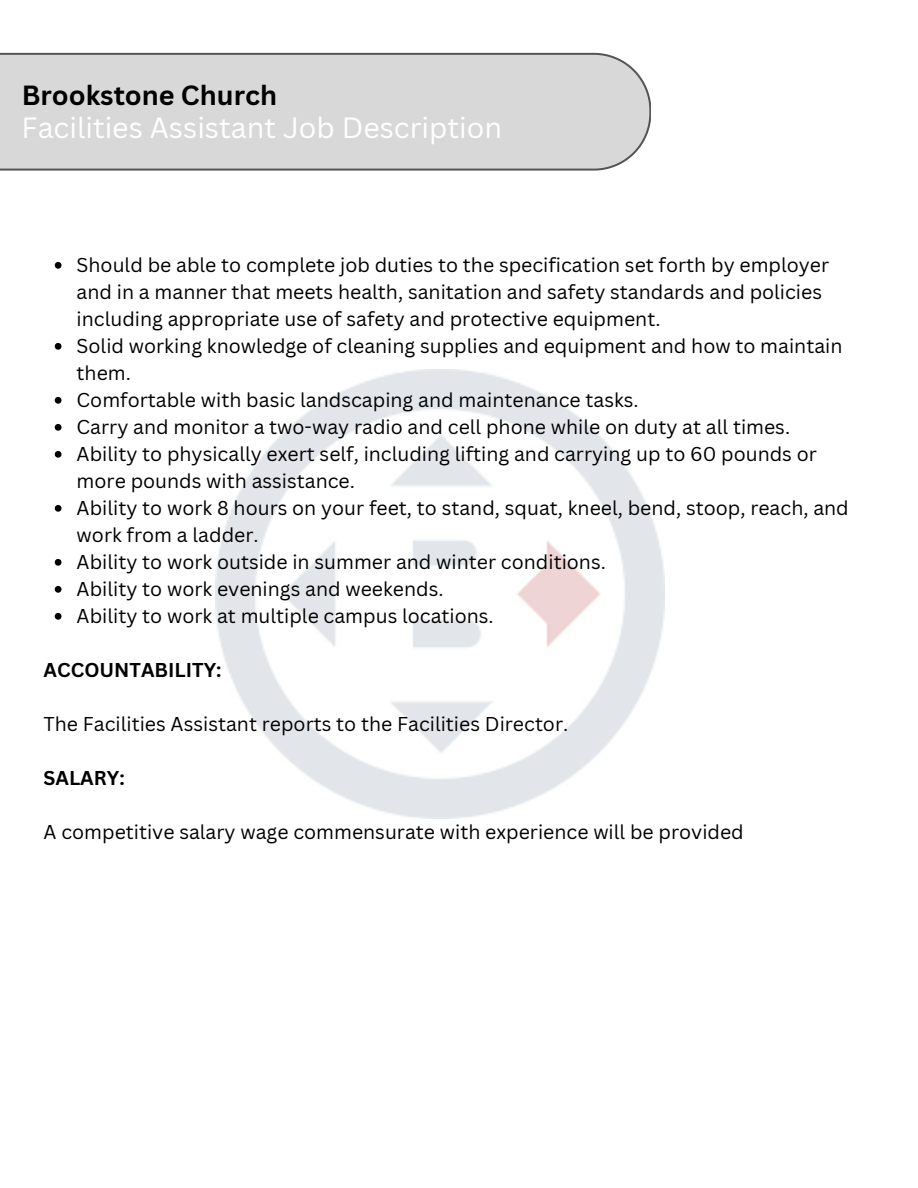
<style>
.page{position:relative;width:918px;height:1188px;background:#fff}
.page>*{position:absolute;margin:0;border:0;box-sizing:border-box;transform-origin:0 0}
.t1{font:28.5px "Canva Sans";color:#fff}
.t2{font:700 27px "Canva Sans";color:#000}
.t3{font:19.5px/27px "Canva Sans";color:#000}
.t4{font:700 19.5px "Canva Sans";color:#000}
</style>
<div class="page">
<div style="left:0;top:53px;width:651px;height:118px;background:#d8d8d8"></div>
<img style="left:215px;top:370px;width:449px;height:448px">
<svg style="left:55px;top:262px;width:7px;height:7px"></svg>
<svg style="left:55px;top:343px;width:7px;height:7px"></svg>
<svg style="left:55px;top:397px;width:7px;height:7px"></svg>
<svg style="left:55px;top:424px;width:7px;height:7px"></svg>
<svg style="left:55px;top:451px;width:7px;height:7px"></svg>
<svg style="left:55px;top:505px;width:7px;height:7px"></svg>
<svg style="left:55px;top:559px;width:7px;height:7px"></svg>
<svg style="left:55px;top:586px;width:7px;height:7px"></svg>
<svg style="left:55px;top:613px;width:7px;height:7px"></svg>
<h1 class="t2" style="left:22px;top:77px;width:257px">Brookstone Church</h1>
<p class="t1" style="left:22px;top:108px;width:482px">Facilities Assistant Job Description</p>
<h2 class="t3" style="left:77px;top:251px;width:754px">Should be able to complete job duties to the specification set forth by employer and in a manner that meets health, sanitation and safety standards and policies including appropriate use of safety and protective equipment.</h2>
<p class="t3" style="left:77px;top:332px;width:767px">Solid working knowledge of cleaning supplies and equipment and how to maintain them.</p>
<p class="t3" style="left:77px;top:386px;width:564px">Comfortable with basic landscaping and maintenance tasks.</p>
<p class="t3" style="left:77px;top:413px;width:715px">Carry and monitor a two-way radio and cell phone while on duty at all times.</p>
<p class="t3" style="left:77px;top:440px;width:742px">Ability to physically exert self, including lifting and carrying up to 60 pounds or more pounds with assistance.</p>
<p class="t3" style="left:77px;top:494px;width:774px">Ability to work 8 hours on your feet, to stand, squat, kneel, bend, stoop, reach, and work from a ladder.</p>
<p class="t3" style="left:77px;top:548px;width:531px">Ability to work outside in summer and winter conditions.</p>
<p class="t3" style="left:77px;top:575px;width:368px">Ability to work evenings and weekends.</p>
<p class="t3" style="left:77px;top:602px;width:419px">Ability to work at multiple campus locations.</p>
<p class="t4" style="left:44px;top:656px;width:180px">ACCOUNTABILITY:</p>
<h3 class="t3" style="left:44px;top:710px;width:526px">The Facilities Assistant reports to the Facilities Director.</h3>
<p class="t4" style="left:44px;top:764px;width:83px">SALARY:</p>
<h3 class="t3" style="left:44px;top:818px;width:702px">A competitive salary wage commensurate with experience will be provided</h3>
</div>
